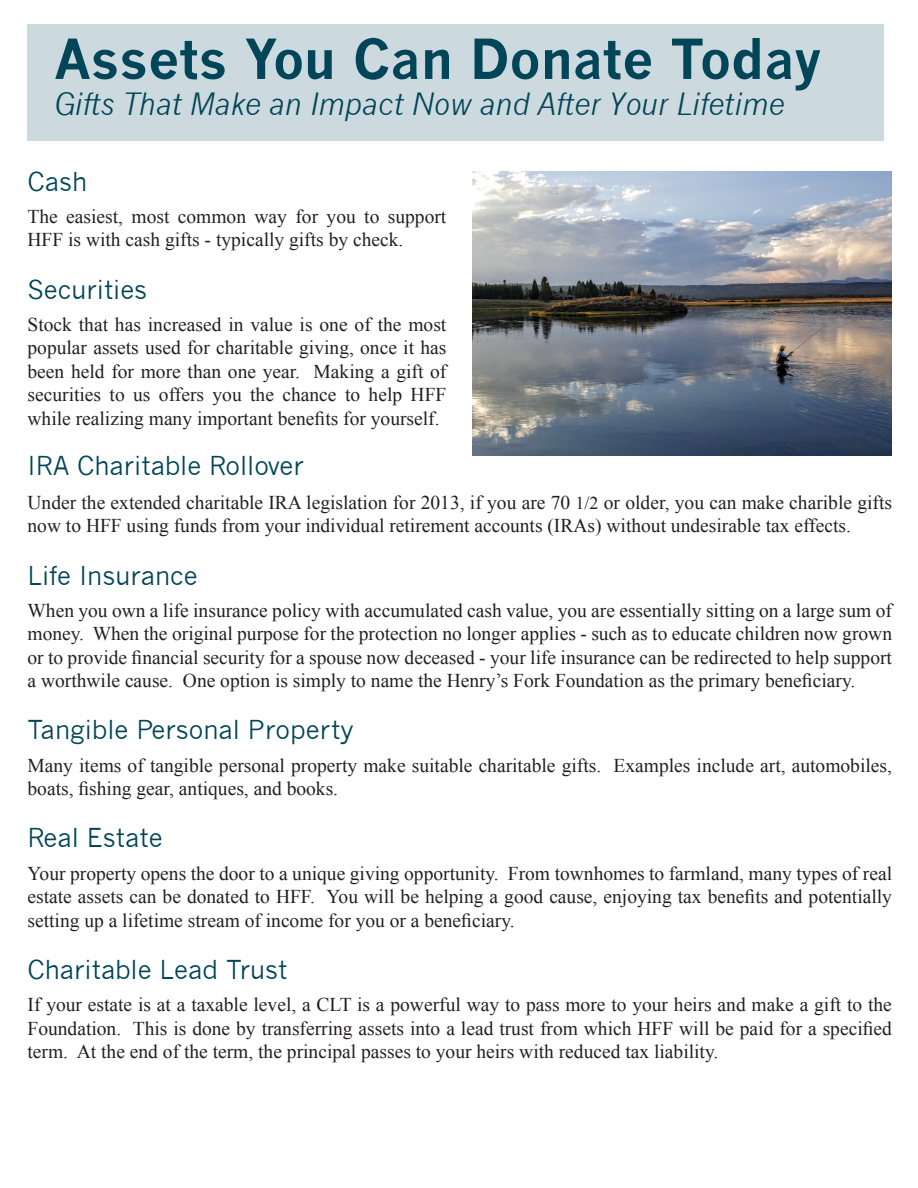
<style>
.page{position:relative;width:918px;height:1188px;background:#fff}
.page>*{position:absolute;margin:0;border:0;box-sizing:border-box;transform-origin:0 0}
.t1{font:700 54px "News Gothic";color:#014558}
.t2{font:italic 30px "News Gothic";color:#014558}
.t3{font:25.5px "News Gothic";color:#014558}
.t4{font:19.5px/23.4px "Times New Roman";color:#231f20;text-align:justify}
.s1{font-size:18px}
</style>
<div class="page">
<img style="left:473px;top:172px;width:419px;height:284px">
<div style="left:27px;top:24px;width:857px;height:117px;background:#ccd9de"></div>
<p class="t1" style="left:54px;top:26px;width:769px">Assets You Can Donate Today</p>
<p class="t2" style="left:54px;top:86px;width:732px">Gifts That Make an Impact Now and After Your Lifetime</p>
<p class="t3" style="left:28px;top:167px;width:61px">Cash</p>
<p class="t4" style="left:28px;top:204px;width:420px">The easiest, most common way for you to support<br>HFF is with cash gifts - typically gifts by check.</p>
<p class="t3" style="left:28px;top:275px;width:121px">Securities</p>
<p class="t4" style="left:28px;top:312px;width:420px">Stock that has increased in value is one of the most popular assets used for charitable giving, once it has been held for more than one year. Making a gift of securities to us offers you the chance to help HFF while realizing many important benefits for yourself.</p>
<p class="t3" style="left:28px;top:451px;width:278px">IRA Charitable Rollover</p>
<p class="t4" style="left:28px;top:491px;width:866px">Under the extended charitable IRA legislation for 2013, if you are 70 <span class="s1">1/2</span> or older, you can make charible gifts now to HFF using funds from your individual retirement accounts (IRAs) without undesirable tax effects.</p>
<p class="t3" style="left:28px;top:561px;width:172px">Life Insurance</p>
<p class="t4" style="left:28px;top:599px;width:866px">When you own a life insurance policy with accumulated cash value, you are essentially sitting on a large sum of money. When the original purpose for the protection no longer applies - such as to educate children now grown or to provide financial security for a spouse now deceased - your life insurance can be redirected to help support a worthwile cause. One option is simply to name the Henry’s Fork Foundation as the primary beneficiary.</p>
<p class="t3" style="left:28px;top:715px;width:328px">Tangible Personal Property</p>
<p class="t4" style="left:28px;top:753px;width:866px">Many items of tangible personal property make suitable charitable gifts. Examples include art, automobiles, boats, fishing gear, antiques, and books.</p>
<p class="t3" style="left:28px;top:823px;width:137px">Real Estate</p>
<p class="t4" style="left:28px;top:861px;width:866px">Your property opens the door to a unique giving opportunity. From townhomes to farmland, many types of real estate assets can be donated to HFF. You will be helping a good cause, enjoying tax benefits and potentially setting up a lifetime stream of income for you or a beneficiary.</p>
<p class="t3" style="left:28px;top:955px;width:261px">Charitable Lead Trust</p>
<p class="t4" style="left:28px;top:993px;width:866px">If your estate is at a taxable level, a CLT is a powerful way to pass more to your heirs and make a gift to the Foundation. This is done by transferring assets into a lead trust from which HFF will be paid for a specified term. At the end of the term, the principal passes to your heirs with reduced tax liability.</p>
</div>
